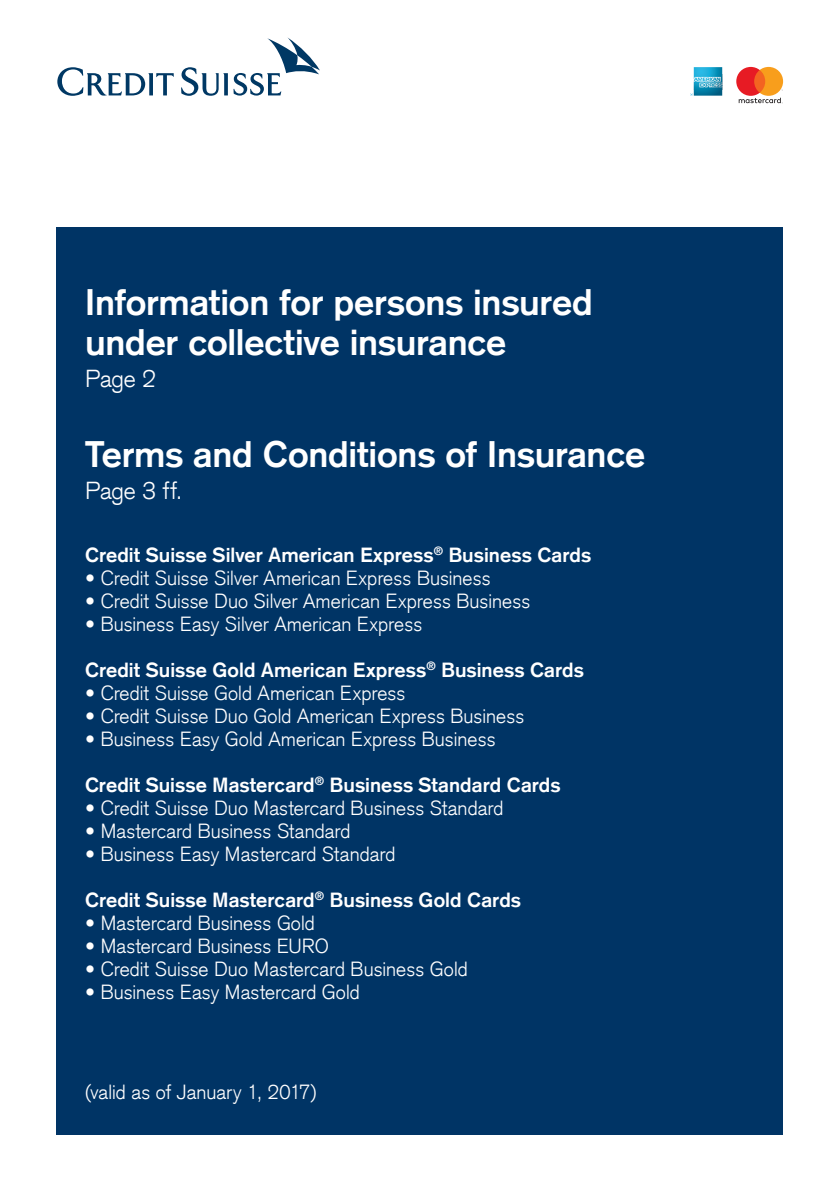
<style>
.page{position:relative;width:840px;height:1191px;background:#fff}
.page>*{position:absolute;margin:0;border:0;box-sizing:border-box;transform-origin:0 0}
.t1{font:700 36px/40px "Credit Suisse Type";letter-spacing:-.005em;color:#fff}
.t2{font:300 24px "Credit Suisse Type";letter-spacing:-.01em;color:#fff}
.t3{font:300 20px "Credit Suisse Type";letter-spacing:.005em;color:#fff}
.t4{font:700 20px "Credit Suisse Type";letter-spacing:.005em;color:#fff}
</style>
<div class="page">
<div style="left:57px;top:227px;width:725px;height:907px;background:#003465"></div>
<svg style="left:57px;top:67px;width:117px;height:29px"></svg>
<svg style="left:181px;top:37px;width:139px;height:59px"></svg>
<svg style="left:690px;top:67px;width:32px;height:29px"></svg>
<svg style="left:736px;top:67px;width:46px;height:36px"></svg>
<h1 class="t1" style="left:85px;top:282px;width:509px">Information for persons insured under collective insurance</h1>
<p class="t2" style="left:85px;top:364px;width:72px">Page 2</p>
<h1 class="t1" style="left:85px;top:434px;width:561px">Terms and Conditions of Insurance</h1>
<p class="t2" style="left:85px;top:476px;width:99px">Page 3 ff.</p>
<p class="t4" style="left:85px;top:543px;width:507px">Credit Suisse Silver American Express<sup>®</sup> Business Cards</p>
<p class="t3" style="left:85px;top:566px;width:407px">• Credit Suisse Silver American Express Business</p>
<p class="t3" style="left:85px;top:589px;width:446px">• Credit Suisse Duo Silver American Express Business</p>
<p class="t3" style="left:85px;top:612px;width:338px">• Business Easy Silver American Express</p>
<p class="t4" style="left:85px;top:658px;width:500px">Credit Suisse Gold American Express<sup>®</sup> Business Cards</p>
<p class="t3" style="left:85px;top:681px;width:321px">• Credit Suisse Gold American Express</p>
<p class="t3" style="left:85px;top:704px;width:440px">• Credit Suisse Duo Gold American Express Business</p>
<p class="t3" style="left:85px;top:727px;width:412px">• Business Easy Gold American Express Business</p>
<p class="t4" style="left:85px;top:773px;width:476px">Credit Suisse Mastercard<sup>®</sup> Business Standard Cards</p>
<p class="t3" style="left:85px;top:796px;width:419px">• Credit Suisse Duo Mastercard Business Standard</p>
<p class="t3" style="left:85px;top:819px;width:267px">• Mastercard Business Standard</p>
<p class="t3" style="left:85px;top:842px;width:312px">• Business Easy Mastercard Standard</p>
<p class="t4" style="left:85px;top:888px;width:437px">Credit Suisse Mastercard<sup>®</sup> Business Gold Cards</p>
<p class="t3" style="left:85px;top:911px;width:231px">• Mastercard Business Gold</p>
<p class="t3" style="left:85px;top:934px;width:245px">• Mastercard Business EURO</p>
<p class="t3" style="left:85px;top:957px;width:384px">• Credit Suisse Duo Mastercard Business Gold</p>
<p class="t3" style="left:85px;top:980px;width:276px">• Business Easy Mastercard Gold</p>
<p class="t3" style="left:85px;top:1080px;width:233px">(valid as of January 1, 2017)</p>
</div>
